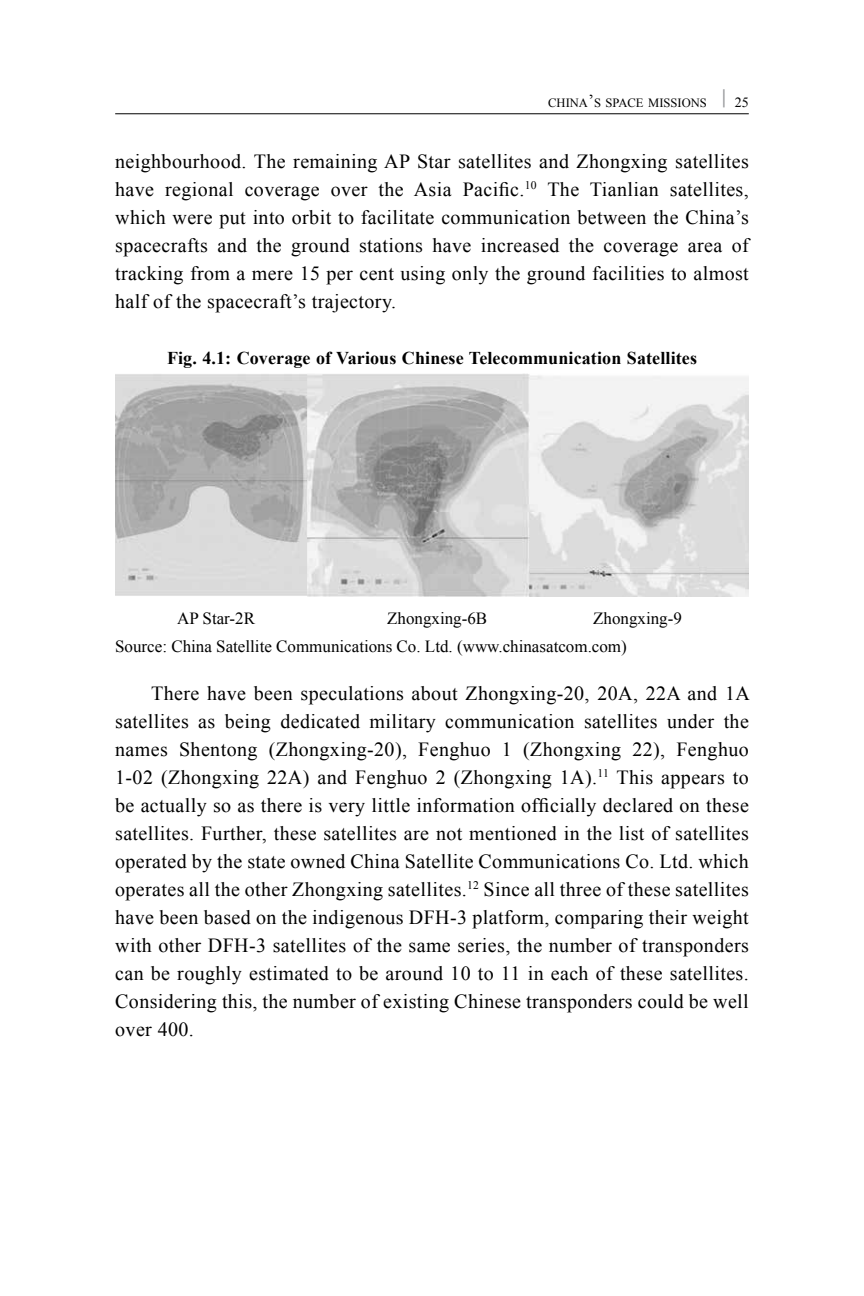
<style>
.page{position:relative;width:864px;height:1296px;background:#fff}
.page>*{position:absolute;margin:0;border:0;box-sizing:border-box;transform-origin:0 0}
.t1{font:20px/28px "Times New Roman";letter-spacing:.02em;color:#000;text-align:justify}
.t2{font:700 20px "Times New Roman";color:#939598}
.t3{font:700 18px "Times New Roman";letter-spacing:.005em;color:#000}
.t4{font:17px/28px "Times New Roman";color:#000}
.t5{font:14px "Times New Roman";color:#000}
.t6{font:12.6px "Times New Roman";color:#000}
.s1{font-size:18px}
</style>
<div class="page">
<hr style="left:115px;top:113px;width:634px;height:1px;background:#000">
<img style="left:115px;top:374px;width:634px;height:222px">
<p class="t6" style="left:548px;top:95px;width:160px">CHINA<span class="s1">’</span>S SPACE MISSIONS</p>
<p class="t2" style="left:722px;top:83px;width:6px">|</p>
<p class="t5" style="left:735px;top:93px;width:15px">25</p>
<p class="t1" style="left:115px;top:147px;width:635px">neighbourhood. The remaining AP Star satellites and Zhongxing satellites have regional coverage over the Asia Pacific.<sup>10</sup> The Tianlian satellites, which were put into orbit to facilitate communication between the China’s spacecrafts and the ground stations have increased the coverage area of tracking from a mere 15 per cent using only the ground facilities to almost half of the spacecraft’s trajectory.</p>
<p class="t3" style="left:167px;top:346px;width:532px">Fig. 4.1: Coverage of Various Chinese Telecommunication Satellites</p>
<p class="t4" style="left:115px;top:604px;width:568px;text-indent:478px">Zhongxing-9<br>Source: China Satellite Communications Co. Ltd. (www.chinasatcom.com)</p>
<p class="t1" style="left:115px;top:679px;width:636px;text-indent:36px">There have been speculations about Zhongxing-20, 20A, 22A and 1A satellites as being dedicated military communication satellites under the names Shentong (Zhongxing-20), Fenghuo 1 (Zhongxing 22), Fenghuo 1-02 (Zhongxing 22A) and Fenghuo 2 (Zhongxing 1A).<sup>11</sup> This appears to be actually so as there is very little information officially declared on these satellites. Further, these satellites are not mentioned in the list of satellites operated by the state owned China Satellite Communications Co. Ltd. which operates all the other Zhongxing satellites.<sup>12</sup> Since all three of these satellites have been based on the indigenous DFH-3 platform, comparing their weight with other DFH-3 satellites of the same series, the number of transponders can be roughly estimated to be around 10 to 11 in each of these satellites.<br>Considering this, the number of existing Chinese transponders could be well over 400.</p>
<p class="t4" style="left:177px;top:604px;width:79px">AP Star-2R</p>
<p class="t4" style="left:387px;top:604px;width:102px">Zhongxing-6B</p>
</div>
